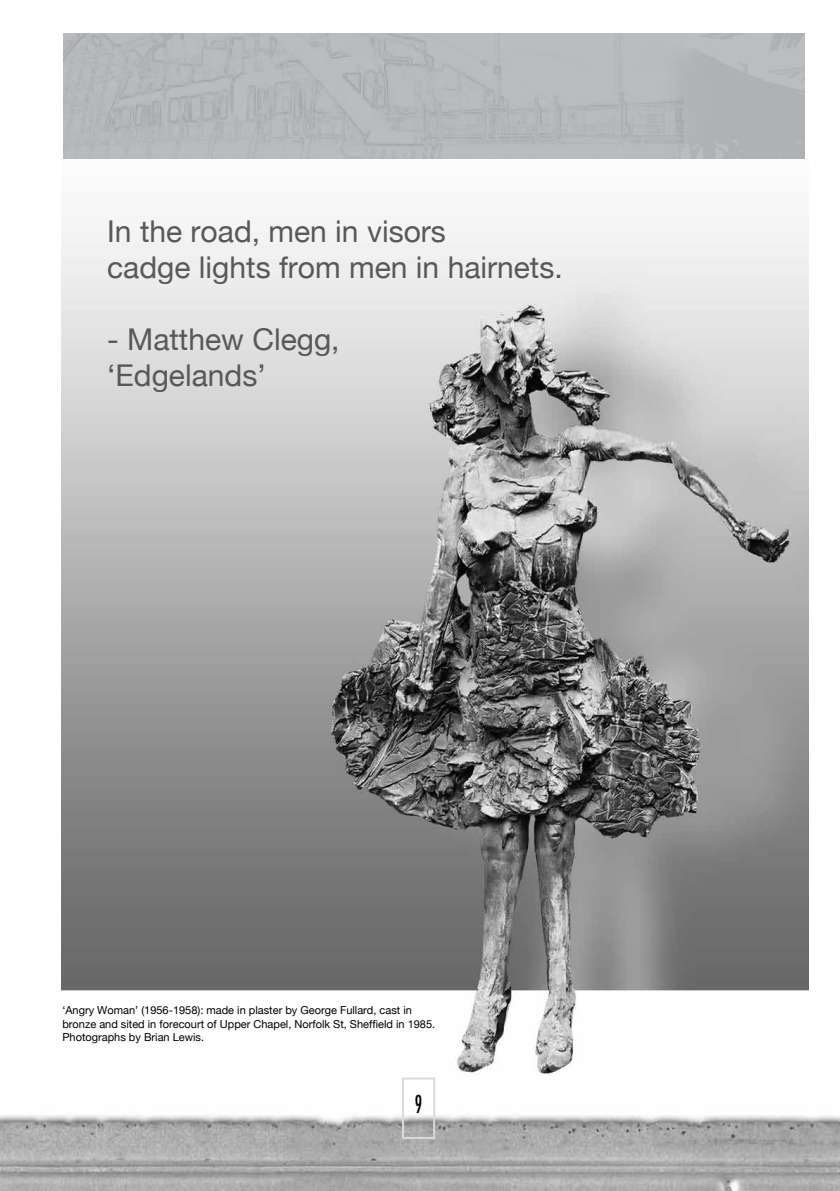
<style>
.page{position:relative;width:840px;height:1191px;background:#fff}
.page>*{position:absolute;margin:0;border:0;box-sizing:border-box;transform-origin:0 0}
.t1{font:30px/36px "Helvetica Neue";color:#58585a}
.t2{font:24px "Fuji Thin Normal";color:#000}
.t3{font:11px/13.2px "Helvetica Neue";color:#000}
</style>
<div class="page">
<img style="left:0;top:1115px;width:839px;height:76px">
<div style="left:402px;top:1077px;width:33px;height:62px;border:2px solid #d9dadb"></div>
<img style="left:61px;top:105px;width:747px;height:969px">
<div style="left:64px;top:34px;width:740px;height:125px;background:#b7b8ba"></div>
<h1 class="t1" style="left:107px;top:213px;width:457px">In the road, men in visors<br>cadge lights from men in hairnets.</h1>
<h1 class="t1" style="left:107px;top:321px;width:234px">- Matthew Clegg, ‘Edgelands’</h1>
<p class="t3" style="left:62px;top:1003px;width:374px">‘Angry Woman’ (1956-1958): made in plaster by George Fullard, cast in bronze and sited in forecourt of Upper Chapel, Norfolk St, Sheffield in 1985.<br>Photographs by Brian Lewis.</p>
<h2 class="t2" style="left:415px;top:1089px;width:9px">9</h2>
</div>
